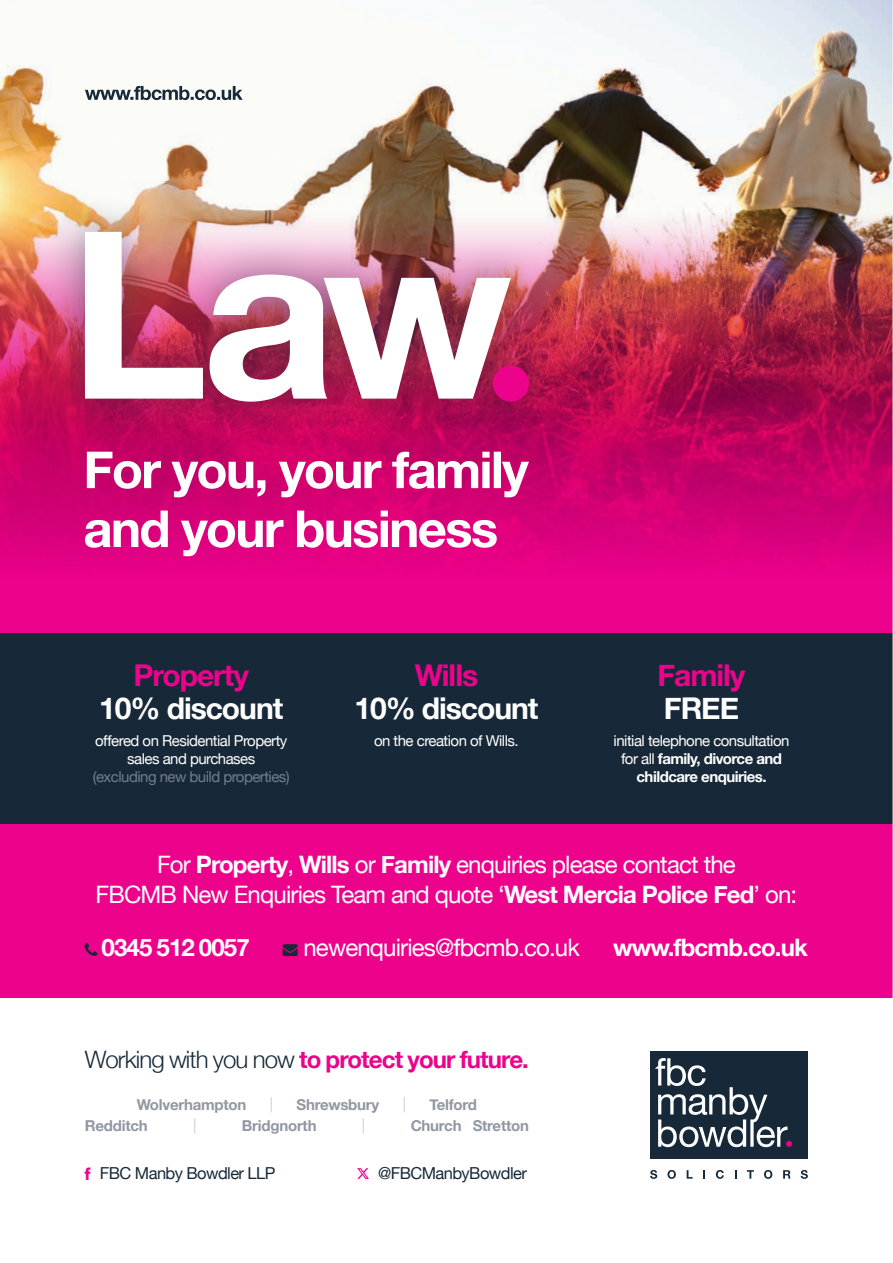
<style>
.page{position:relative;width:893px;height:1263px;background:#fff}
.page>*{position:absolute;margin:0;border:0;box-sizing:border-box;transform-origin:0 0}
.t1{font:700 30px "Helvetica Neue";letter-spacing:-.035em;color:#fff}
.t2{font:700 30px "Helvetica Neue";letter-spacing:-.035em;color:#ed028c}
.t3{font:24px/30px "Helvetica Neue";letter-spacing:-.035em;color:#fff;text-align:center}
.t4{font:700 24px "Helvetica Neue";letter-spacing:-.035em;color:#ed028c}
.t5{font:700 24px "Helvetica Neue";letter-spacing:-.035em;color:#fff}
.t6{font:16.5px "Helvetica Neue";letter-spacing:-.035em;color:#172938}
.t7{font:700 15px/18px "Helvetica Neue";letter-spacing:-.035em;color:#fff;text-align:center}
.t8{font:15px/18px "Helvetica Neue";letter-spacing:-.035em;color:#fff;text-align:center}
.t9{font:700 15px "Helvetica Neue";letter-spacing:-.015em;color:#9197a3}
.t10{font:15px "Helvetica Neue";letter-spacing:-.035em;color:#747d8a}
.t11{font:15px "Helvetica Neue";color:#caced5}
.s1{font-weight:400}
.s2{font-weight:700}
.s3{color:#172938}
.s4{font-weight:300;color:#172938}
</style>
<div class="page">
<img style="left:0;top:0;width:893px;height:1179px">
<svg style="left:85px;top:1167px;width:6px;height:12px"></svg>
<svg style="left:85px;top:942px;width:13px;height:13px"></svg>
<p class="t2" style="left:134px;top:652px;width:117px">Property</p>
<p class="t1" style="left:99px;top:685px;width:186px">10% discount</p>
<p class="t8" style="left:95px;top:732px;width:194px">offered on Residential Property sales and purchases</p>
<p class="t10" style="left:93px;top:765px;width:199px">(excluding new build properties)</p>
<p class="t2" style="left:415px;top:652px;width:65px">Wills</p>
<p class="t1" style="left:354px;top:685px;width:186px">10% discount</p>
<p class="t8" style="left:374px;top:732px;width:146px">on the creation of Wills.</p>
<p class="t2" style="left:658px;top:652px;width:89px">Family</p>
<p class="t1" style="left:664px;top:685px;width:77px">FREE</p>
<p class="t7" style="left:614px;top:732px;width:177px"><span class="s1">initial telephone consultation for all</span> family, divorce and childcare enquiries.</p>
<p class="t3" style="left:96px;top:851px;width:703px">For <span class="s2">Property</span>, <span class="s2">Wills</span> or <span class="s2">Family</span> enquiries please contact the<br>FBCMB New Enquiries Team and quote ‘<span class="s2">West Mercia Police Fed</span>’ on:</p>
<p class="t5" style="left:102px;top:928px;width:150px">0345 512 0057</p>
<p class="t3" style="left:283px;top:933px;width:298px"><span class="s3">→</span> newenquiries@fbcmb.co.uk</p>
<p class="t5" style="left:613px;top:928px;width:196px">www.fbcmb.co.uk</p>
<p class="t4" style="left:85px;top:1041px;width:445px"><span class="s4">Working with you now</span> to protect your future.</p>
<p class="t9" style="left:137px;top:1093px;width:111px">Wolverhampton</p>
<p class="t11" style="left:270px;top:1093px;width:5px">|</p>
<p class="t9" style="left:297px;top:1093px;width:84px">Shrewsbury</p>
<p class="t11" style="left:403px;top:1093px;width:5px">|</p>
<p class="t9" style="left:430px;top:1093px;width:49px">Telford</p>
<p class="t9" style="left:85px;top:1114px;width:64px">Redditch</p>
<p class="t11" style="left:193px;top:1114px;width:5px">|</p>
<p class="t9" style="left:242px;top:1114px;width:76px">Bridgnorth</p>
<p class="t11" style="left:362px;top:1114px;width:5px">|</p>
<p class="t9" style="left:411px;top:1114px;width:120px">Church Stretton</p>
<p class="t6" style="left:100px;top:1161px;width:177px">FBC Manby Bowdler LLP</p>
<p class="t6" style="left:378px;top:1161px;width:150px">@FBCManbyBowdler</p>
</div>
